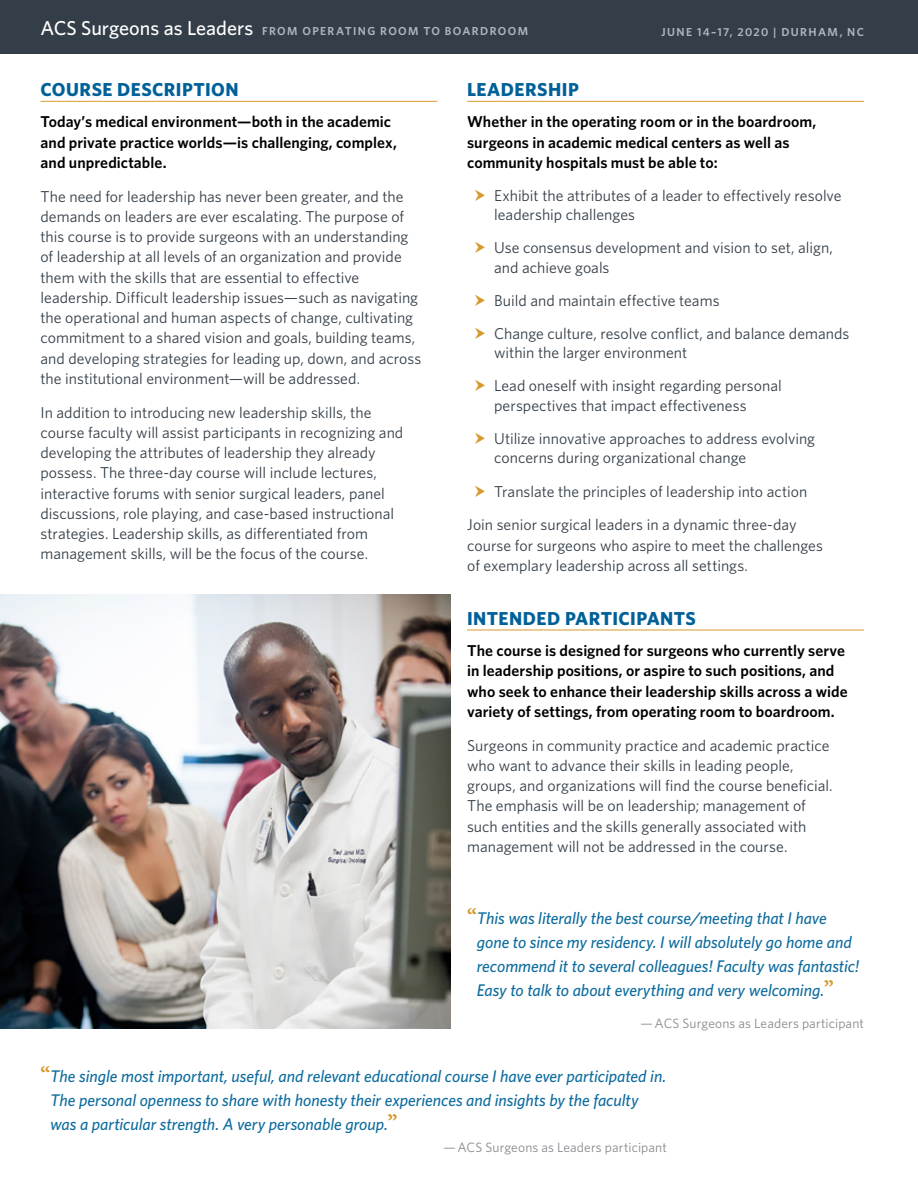
<style>
.page{position:relative;width:918px;height:1188px;background:#fff}
.page>*{position:absolute;margin:0;border:0;box-sizing:border-box;transform-origin:0 0}
.t1{font:700 18.75px "Whitney";letter-spacing:.025em;color:#006098}
.t2{font:italic 500 16.8px/24px "Whitney";color:#0e6c9e}
.t3{font:15.75px/20.2px "Whitney";color:#333e48}
.t4{font:600 15.75px/20.2px "Whitney";letter-spacing:.005em;color:#000}
.t5{font:13.5px "Whitney";letter-spacing:.01em;color:#878a8e}
.t6{font:600 11.55px "Whitney";letter-spacing:.12em;color:#afb5bf}
.s1{font-weight:500;font-size:20.1px;color:#fff}
.s2{font-family:"Minion Pro";font-weight:700;font-style:normal;font-size:22.5px;color:#d69a2c}
</style>
<div class="page">
<div style="left:0;top:0;width:918px;height:54px;background:#333e48"></div>
<hr style="left:40px;top:101px;width:397px;height:1px;background:#d69a2c">
<hr style="left:467px;top:101px;width:397px;height:1px;background:#d69a2c">
<hr style="left:467px;top:630px;width:397px;height:1px;background:#d69a2c">
<img style="left:0;top:594px;width:451px;height:434px">
<p class="t6" style="left:40px;top:23px;width:489px"><span class="s1">ACS Surgeons as Leaders</span> FROM OPERATING ROOM TO BOARDROOM</p>
<p class="t6" style="left:661px;top:24px;width:204px">JUNE 14–17, 2020 | DURHAM, NC</p>
<p class="t1" style="left:40px;top:77px;width:200px">COURSE DESCRIPTION</p>
<p class="t4" style="left:40px;top:111px;width:358px">Today’s medical environment—both in the academic and private practice worlds—is challenging, complex, and unpredictable.</p>
<p class="t3" style="left:40px;top:186px;width:382px">The need for leadership has never been greater, and the demands on leaders are ever escalating. The purpose of this course is to provide surgeons with an understanding of leadership at all levels of an organization and provide them with the skills that are essential to effective leadership. Difficult leadership issues—such as navigating the operational and human aspects of change, cultivating commitment to a shared vision and goals, building teams, and developing strategies for leading up, down, and across the institutional environment—will be addressed.</p>
<p class="t3" style="left:40px;top:402px;width:364px">In addition to introducing new leadership skills, the course faculty will assist participants in recognizing and developing the attributes of leadership they already possess. The three-day course will include lectures, interactive forums with senior surgical leaders, panel discussions, role playing, and case-based instructional strategies. Leadership skills, as differentiated from management skills, will be the focus of the course.</p>
<p class="t1" style="left:467px;top:77px;width:113px">LEADERSHIP</p>
<p class="t4" style="left:467px;top:111px;width:351px">Whether in the operating room or in the boardroom, surgeons in academic medical centers as well as community hospitals must be able to:</p>
<p class="t3" style="left:494px;top:185px;width:349px;line-height:19.5px">Exhibit the attributes of a leader to effectively resolve leadership challenges</p>
<p class="t3" style="left:494px;top:238px;width:340px;line-height:19.5px">Use consensus development and vision to set, align, and achieve goals</p>
<p class="t3" style="left:494px;top:283px;width:357px;line-height:33px">Build and maintain effective teams<br>Change culture, resolve conflict, and balance demands</p>
<p class="t3" style="left:494px;top:336px;width:289px;line-height:33px">within the larger environment<br>Lead oneself with insight regarding personal</p>
<p class="t3" style="left:494px;top:388px;width:322px;line-height:33px">perspectives that impact effectiveness<br>Utilize innovative approaches to address evolving</p>
<p class="t3" style="left:494px;top:447px;width:254px">concerns during organizational change</p>
<p class="t3" style="left:494px;top:481px;width:315px">Translate the principles of leadership into action</p>
<p class="t3" style="left:467px;top:514px;width:331px">Join senior surgical leaders in a dynamic three-day</p>
<p class="t3" style="left:467px;top:535px;width:357px">course for surgeons who aspire to meet the challenges of exemplary leadership across all settings.</p>
<p class="t1" style="left:467px;top:606px;width:230px">INTENDED PARTICIPANTS</p>
<p class="t4" style="left:467px;top:640px;width:382px">The course is designed for surgeons who currently serve in leadership positions, or aspire to such positions, and who seek to enhance their leadership skills across a wide variety of settings, from operating room to boardroom.</p>
<p class="t3" style="left:467px;top:735px;width:367px">Surgeons in community practice and academic practice who want to advance their skills in leading people, groups, and organizations will find the course beneficial.<br>The emphasis will be on leadership; management of such entities and the skills generally associated with management will not be addressed in the course.</p>
<p class="t2" style="left:477px;top:906px;width:384px;text-indent:-10px"><span class="s2">“</span>This was literally the best course/meeting that I have gone to since my residency. I will absolutely go home and recommend it to several colleagues! Faculty was fantastic!<br>Easy to talk to about everything and very welcoming.<span class="s2">”</span></p>
<p class="t5" style="left:641px;top:1014px;width:225px">— ACS Surgeons as Leaders participant</p>
<p class="t2" style="left:50px;top:1064px;width:618px;text-indent:-10px"><span class="s2">“</span>The single most important, useful, and relevant educational course I have ever participated in.<br>The personal openness to share with honesty their experiences and insights by the faculty was a particular strength. A very personable group.<span class="s2">”</span></p>
<p class="t5" style="left:443px;top:1139px;width:225px">— ACS Surgeons as Leaders participant</p>
</div>
